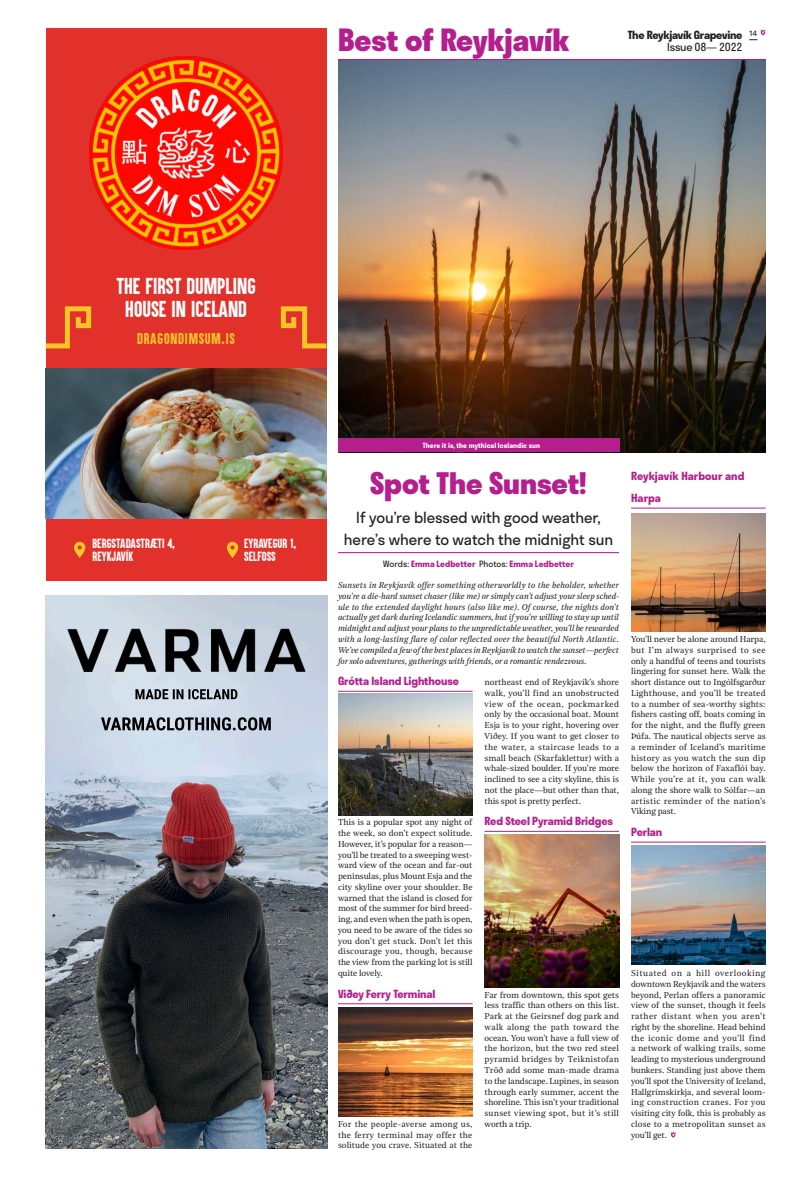
<style>
.page{position:relative;width:794px;height:1191px;background:#fff}
.page>*{position:absolute;margin:0;border:0;box-sizing:border-box;transform-origin:0 0}
.t1{font:800 30px "Stratos";letter-spacing:-.005em;color:#b41e8d}
.t2{font:800 29px "Stratos";color:#b41e8d}
.t3{font:19px/22.8px "Aku&Kamu";color:#fff;text-align:center}
.t4{font:15px/21.5px "Stratos";letter-spacing:-.01em;color:#231f20;text-align:center}
.t5{font:13px "Aku&Kamu";letter-spacing:.06em;color:#f7c528}
.t6{font:700 11px/21.5px "Stratos";letter-spacing:-.01em;color:#b41e8d}
.t7{font:11px/13.2px "Aku&Kamu";color:#fff}
.t8{font:700 11px "Stratos";letter-spacing:-.025em;color:#231f20}
.t9{font:11px "Stratos";letter-spacing:-.025em;color:#231f20}
.t10{font:8.5px/10.8px "Noe Text";letter-spacing:-.01em;color:#231f20;text-align:justify}
.t11{font:italic 8.5px/10.8px "Noe Text";letter-spacing:-.015em;color:#231f20;text-align:justify}
.t12{font:700 8.5px "Stratos";letter-spacing:.005em;color:#b41e8d}
.t13{font:500 8.5px "Firme";color:#231f20}
.t14{font:700 7px "Stratos";letter-spacing:.01em;color:#fff;scale:.96 1}
.s1{font-weight:400;color:#231f20}
</style>
<div class="page">
<svg style="left:749px;top:29px;width:16px;height:11px"></svg>
<hr style="left:338px;top:552px;width:281px;height:1px;background:#b41e8d">
<hr style="left:338px;top:691px;width:134px;height:1px;background:#b41e8d">
<hr style="left:338px;top:1003px;width:134px;height:1px;background:#b41e8d">
<img style="left:338px;top:694px;width:134px;height:121px">
<img style="left:338px;top:1007px;width:134px;height:109px">
<hr style="left:484px;top:831px;width:135px;height:1px;background:#b41e8d">
<img style="left:484px;top:834px;width:135px;height:153px">
<hr style="left:631px;top:507px;width:134px;height:1px;background:#b41e8d">
<hr style="left:631px;top:841px;width:134px;height:1px;background:#b41e8d">
<img style="left:631px;top:514px;width:134px;height:117px">
<img style="left:631px;top:845px;width:134px;height:119px">
<svg style="left:670px;top:1131px;width:6px;height:6px"></svg>
<img style="left:338px;top:60px;width:427px;height:392px">
<div style="left:338px;top:438px;width:281px;height:14px;background:#b41e8d"></div>
<hr style="left:338px;top:59px;width:427px;height:1px;background:#b41e8d">
<img style="left:46px;top:595px;width:281px;height:553px">
<div style="left:46px;top:28px;width:280px;height:553px;background:#e2312a"></div>
<img style="left:46px;top:369px;width:280px;height:149px">
<svg style="left:74px;top:542px;width:11px;height:16px"></svg>
<svg style="left:227px;top:542px;width:11px;height:16px"></svg>
<img style="left:90px;top:57px;width:192px;height:192px">
<svg style="left:46px;top:306px;width:46px;height:43px"></svg>
<svg style="left:280px;top:306px;width:46px;height:43px"></svg>
<h1 class="t1" style="left:338px;top:15px;width:233px">Best of Reykjavík</h1>
<p class="t8" style="left:628px;top:26px;width:116px">The Reykjavík Grapevine</p>
<p class="t9" style="left:667px;top:38px;width:77px">Issue 08— 2022</p>
<p class="t13" style="left:749px;top:29px;width:10px">14</p>
<h3 class="t3" style="left:116px;top:275px;width:141px">THE FIRST DUMPLING<br>HOUSE IN ICELAND</h3>
<h3 class="t5" style="left:137px;top:330px;width:99px">DRAGONDIMSUM.IS</h3>
<p class="t7" style="left:92px;top:537px;width:84px">BERGSTADASTRÆTI 4,<br>REYKJAVÍK</p>
<p class="t7" style="left:244px;top:537px;width:53px">EYRAVEGUR 1,<br>SELFOSS</p>
<p class="t14" style="left:423px;top:440px;width:124px">There it is, the mythical Icelandic sun</p>
<h2 class="t2" style="left:370px;top:460px;width:218px">Spot The Sunset!</h2>
<h3 class="t4" style="left:344px;top:507px;width:271px">If you’re blessed with good weather, here’s where to watch the midnight sun</h3>
<p class="t12" style="left:383px;top:556px;width:192px"><span class="s1">Words:</span> Emma Ledbetter <span class="s1">Photos:</span> Emma Ledbetter</p>
<p class="t11" style="left:338px;top:579px;width:283px">Sunsets in Reykjavík offer something otherworldly to the beholder, whether you’re a die-hard sunset chaser (like me) or simply can’t adjust your sleep sched&shy;ule to the extended daylight hours (also like me). Of course, the nights don’t actually get dark during Icelandic summers, but if you’re willing to stay up until midnight and adjust your plans to the unpredictable weather, you’ll be rewarded with a long-lasting flare of color reflected over the beautiful North Atlantic.<br>We’ve compiled a few of the best places in Reykjavík to watch the sunset—perfect for solo adventures, gatherings with friends, or a romantic rendezvous.</p>
<p class="t6" style="left:338px;top:670px;width:122px">Grótta Island Lighthouse</p>
<p class="t10" style="left:484px;top:676px;width:136px">northeast end of Reykjavík’s shore walk, you’ll find an unobstructed view of the ocean, pockmarked only by the occasional boat. Mount Esja is to your right, hovering over Viðey. If you want to get closer to the water, a staircase leads to a small beach (Skarfaklettur) with a whale-sized boulder. If you’re more inclined to see a city skyline, this is not the place—but other than that, this spot is pretty perfect.</p>
<p class="t6" style="left:484px;top:810px;width:130px">Red Steel Pyramid Bridges</p>
<p class="t10" style="left:338px;top:816px;width:136px">This is a popular spot any night of the week, so don’t expect solitude.<br>However, it’s popular for a reason— you’ll be treated to a sweeping west&shy;ward view of the ocean and far-out peninsulas, plus Mount Esja and the city skyline over your shoulder. Be warned that the island is closed for most of the summer for bird breed&shy;ing, and even when the path is open, you need to be aware of the tides so you don’t get stuck. Don’t let this discourage you, though, because the view from the parking lot is still quite lovely.</p>
<p class="t6" style="left:338px;top:982px;width:99px">Viðey Ferry Terminal</p>
<p class="t10" style="left:484px;top:988px;width:136px">Far from downtown, this spot gets less traffic than others on this list.<br>Park at the Geirsnef dog park and walk along the path toward the ocean. You won’t have a full view of the horizon, but the two red steel pyramid bridges by Teiknistofan Tröð add some man-made drama to the landscape. Lupines, in season through early summer, accent the shoreline. This isn’t your traditional sunset viewing spot, but it’s still worth a trip.</p>
<p class="t10" style="left:338px;top:1118px;width:136px">For the people-averse among us, the ferry terminal may offer the solitude you crave. Situated at the</p>
<p class="t6" style="left:631px;top:465px;width:115px">Reykjavík Harbour and<br>Harpa</p>
<p class="t10" style="left:631px;top:633px;width:136px">You’ll never be alone around Harpa, but I’m always surprised to see only a handful of teens and tourists lingering for sunset here. Walk the short distance out to Ingólfsgarður Lighthouse, and you’ll be treated to a number of sea-worthy sights: fishers casting off, boats coming in for the night, and the fluffy green Þúfa. The nautical objects serve as a reminder of Iceland’s maritime history as you watch the sun dip below the horizon of Faxaflói bay.<br>While you’re at it, you can walk along the shore walk to Sólfar—an artistic reminder of the nation’s Viking past.</p>
<p class="t6" style="left:631px;top:820px;width:33px">Perlan</p>
<p class="t10" style="left:631px;top:967px;width:136px">Situated on a hill overlooking downtown Reykjavík and the waters beyond, Perlan offers a panoramic view of the sunset, though it feels rather distant when you aren’t right by the shoreline. Head behind the iconic dome and you’ll find a network of walking trails, some leading to mysterious underground bunkers. Standing just above them you’ll spot the University of Iceland, Hallgrímskirkja, and several loom&shy;ing construction cranes. For you visiting city folk, this is probably as close to a metropolitan sunset as you’ll get.</p>
</div>
